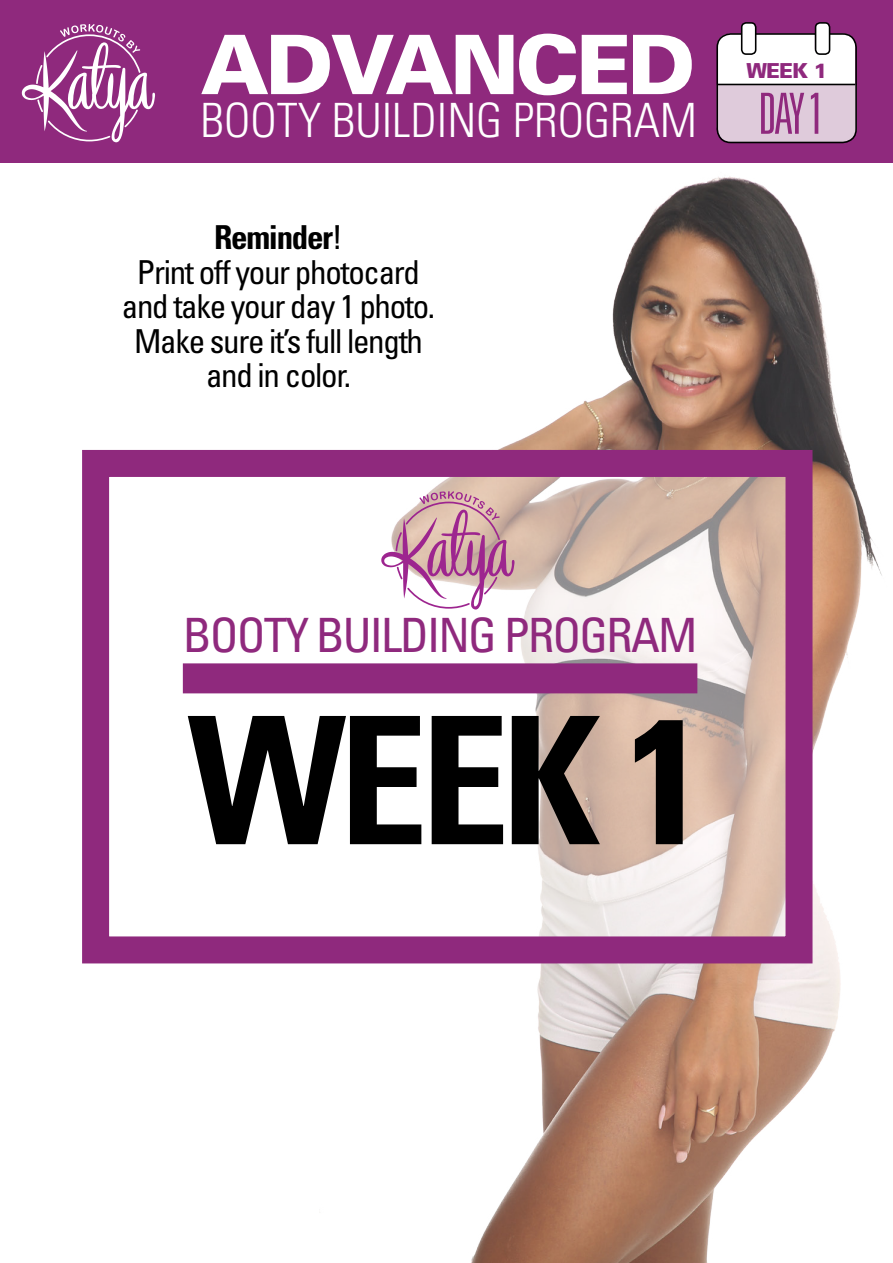
<style>
.page{position:relative;width:893px;height:1263px;background:#fff}
.page>*{position:absolute;margin:0;border:0;box-sizing:border-box;transform-origin:0 0}
.t1{font:700 condensed 177.6px "Univers";color:#000}
.t2{font:900 82.05px "Univers";letter-spacing:-.04em;color:#fff}
.t3{font:300 ultra-condensed 56.85px "Univers";color:#8f297d}
.t4{font:condensed 47.25px "Univers";letter-spacing:-.04em;color:#8f297d}
.t5{font:300 condensed 47.25px "Univers";color:#fff}
.t6{font:condensed 33px/34.5px "Univers";letter-spacing:-.04em;color:#000;text-align:center}
.t7{font:900 20.7px "Univers";color:#8f297d}
.s1{font-weight:700}
</style>
<div class="page">
<img style="left:319px;top:162px;width:574px;height:1101px">
<svg style="left:182px;top:478px;width:602px;height:457px"></svg>
<div style="left:0;top:0;width:893px;height:162px;background:#8f297d"></div>
<svg style="left:22px;top:24px;width:133px;height:118px"></svg>
<svg style="left:719px;top:35px;width:138px;height:108px;background:#eadee7"></svg>
<div style="left:716px;top:33px;width:141px;height:110px;border:2px solid #000;border-radius:14px"></div>
<hr style="left:717px;top:84px;width:138px;height:1px;background:#000">
<div style="left:742px;top:23px;width:14px;height:31px;background:#fff;border-radius:5px"></div>
<div style="left:741px;top:22px;width:15px;height:33px;border:2px solid #000;border-radius:5px"></div>
<div style="left:816px;top:23px;width:14px;height:31px;background:#fff;border-radius:5px"></div>
<div style="left:815px;top:22px;width:15px;height:33px;border:2px solid #000;border-radius:5px"></div>
<div style="left:82px;top:450px;width:730px;height:513px;border:27px solid #8f297d"></div>
<div style="left:183px;top:663px;width:514px;height:30px;background:#8f297d"></div>
<svg style="left:381px;top:491px;width:133px;height:118px"></svg>
<h2 class="t2" style="left:200px;top:14px;width:497px">ADVANCED</h2>
<h3 class="t5" style="left:200px;top:92px;width:498px">BOOTY BUILDING PROGRAM</h3>
<p class="t6" style="left:122px;top:219px;width:315px"><span class="s1">Reminder</span>!<br>Print off your photocard and take your day 1 photo.<br>Make sure it’s full length and in color.</p>
<p class="t7" style="left:746px;top:57px;width:82px">WEEK 1</p>
<h3 class="t3" style="left:758px;top:84px;width:67px">DAY 1</h3>
<h3 class="t4" style="left:183px;top:605px;width:516px">BOOTY BUILDING PROGRAM</h3>
<h1 class="t1" style="left:188px;top:672px;width:519px">WEEK 1</h1>
</div>
